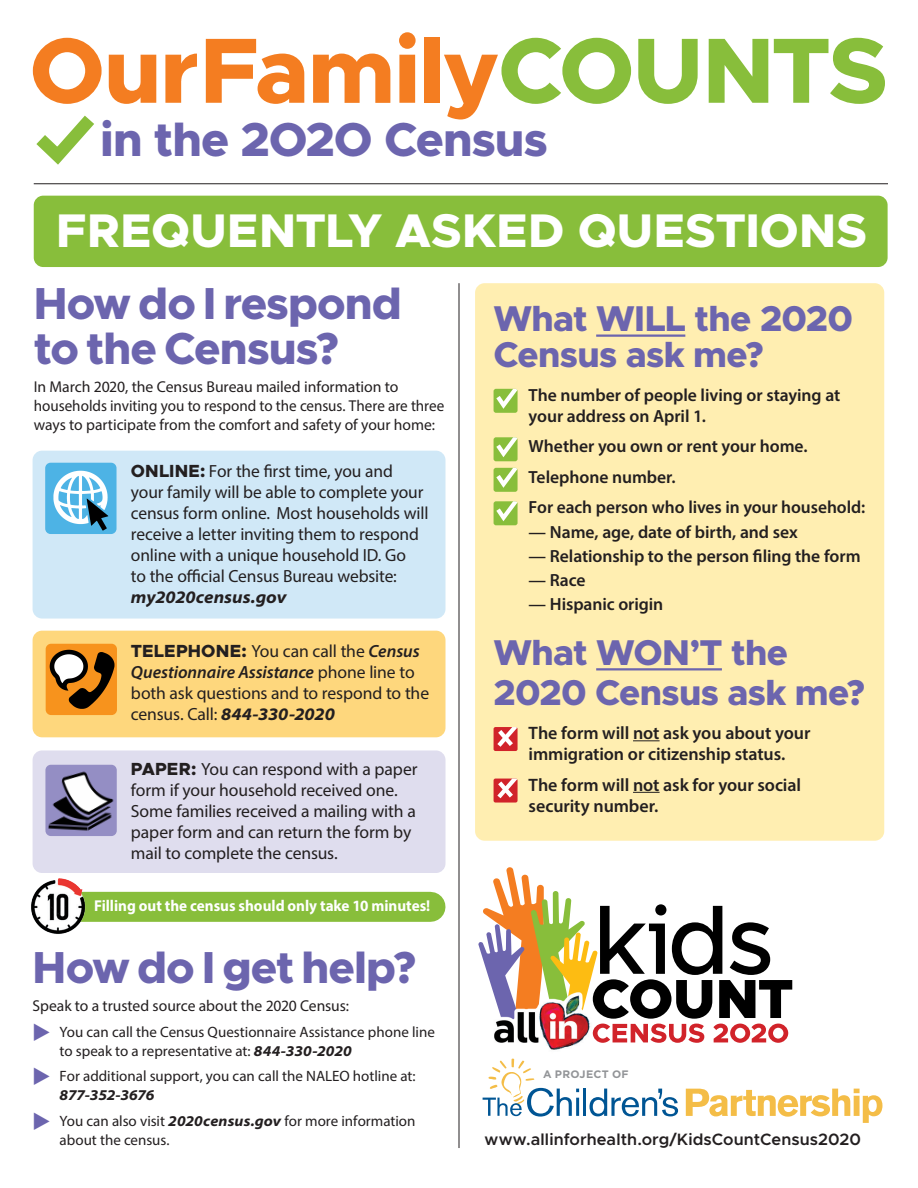
<style>
.page{position:relative;width:918px;height:1188px;background:#fff}
.page>*{position:absolute;margin:0;border:0;box-sizing:border-box;transform-origin:0 0}
.t1{font:800 93px "Metropolis";letter-spacing:-.015em;color:#f47d21}
.t2{font:800 47.7px "Metropolis";letter-spacing:-.02em;color:#6c65ae}
.t3{font:800 47.4px "Metropolis";letter-spacing:.005em;color:#fff}
.t4{font:800 45px/45px "Metropolis";letter-spacing:-.02em;color:#6c65ae}
.t5{font:800 36px/36px "Metropolis";letter-spacing:-.02em;color:#6c65ae}
.t6{font:600 18px/21px "Myriad Pro";letter-spacing:-.005em;color:#231f20}
.t7{font:17.7px/21px "Myriad Pro";letter-spacing:-.01em;color:#231f20}
.t8{font:600 17.7px/21px "Myriad Pro";letter-spacing:-.005em;color:#231f20}
.t9{font:600 16.5px "Metropolis";letter-spacing:.005em;color:#231f20}
.t10{font:15.75px/19.2px "Myriad Pro";letter-spacing:-.005em;color:#231f20}
.t11{font:700 15.75px "Myriad Pro";color:#fff;scale:.96 1}
.t12{font:15px/19px "Myriad Pro";color:#231f20}
.t13{font:700 10.8px "Gotham";letter-spacing:.025em;color:#939598}
.s1{color:#88be3b}
.s2{font-family:"Metropolis";font-weight:800}
.s3{font-weight:700;font-style:italic;font-stretch:semi-expanded}
.s4{font-weight:600;font-style:italic}
.s5{font-family:"European Pi Three";font-size:22.5px;color:#6c65ae}
</style>
<div class="page">
<div style="left:33px;top:451px;width:413px;height:168px;background:#d0e8f7;border-radius:10px"></div>
<div style="left:48px;top:892px;width:382px;height:30px;background:#88be3b"></div>
<div style="left:33px;top:631px;width:413px;height:106px;background:#fed77d;border-radius:10px"></div>
<div style="left:33px;top:750px;width:413px;height:123px;background:#dfddee;border-radius:10px"></div>
<div style="left:34px;top:196px;width:854px;height:71px;background:#88be3b;border-radius:10px"></div>
<div style="left:475px;top:283px;width:409px;height:558px;background:#ffeeb1;border-radius:10px"></div>
<hr style="left:596px;top:335px;width:89px;height:2px;background:#6c65ae">
<hr style="left:596px;top:668px;width:126px;height:2px;background:#6c65ae">
<svg style="left:633px;top:740px;width:27px;height:1px"></svg>
<svg style="left:633px;top:792px;width:27px;height:1px"></svg>
<div style="left:494px;top:389px;width:24px;height:24px;background:#88be3b;border-radius:2px"></div>
<svg style="left:496px;top:389px;width:21px;height:20px"></svg>
<div style="left:494px;top:437px;width:24px;height:24px;background:#88be3b;border-radius:2px"></div>
<svg style="left:496px;top:437px;width:21px;height:20px"></svg>
<div style="left:494px;top:468px;width:24px;height:24px;background:#88be3b;border-radius:2px"></div>
<svg style="left:496px;top:468px;width:21px;height:20px"></svg>
<div style="left:494px;top:501px;width:24px;height:24px;background:#88be3b;border-radius:2px"></div>
<svg style="left:496px;top:501px;width:21px;height:20px"></svg>
<div style="left:494px;top:727px;width:24px;height:24px;background:#d1232a;border-radius:2px"></div>
<svg style="left:497px;top:727px;width:20px;height:20px"></svg>
<div style="left:494px;top:779px;width:24px;height:24px;background:#d1232a;border-radius:2px"></div>
<svg style="left:497px;top:779px;width:20px;height:19px"></svg>
<div style="left:45px;top:765px;width:72px;height:71px;background:#948ec4;border-radius:5px"></div>
<img style="left:48px;top:771px;width:68px;height:64px">
<div style="left:46px;top:644px;width:71px;height:71px;background:#f7931d;border-radius:5px"></div>
<img style="left:49px;top:649px;width:65px;height:60px">
<div style="left:45px;top:463px;width:72px;height:71px;background:#4db3e5;border-radius:5px"></div>
<img style="left:53px;top:470px;width:56px;height:60px">
<svg style="left:36px;top:115px;width:58px;height:50px"></svg>
<hr style="left:459px;top:283px;width:1px;height:865px;background:#231f20">
<hr style="left:34px;top:184px;width:854px;height:1px;background:#231f20">
<img style="left:547px;top:1043px;width:31px;height:7px">
<svg style="left:478px;top:867px;width:314px;height:176px"></svg>
<svg style="left:483px;top:1058px;width:96px;height:59px"></svg>
<hr style="left:583px;top:1089px;width:3px;height:27px;background:#005594">
<svg style="left:590px;top:1089px;width:88px;height:27px"></svg>
<svg style="left:686px;top:1089px;width:196px;height:34px"></svg>
<img style="left:31px;top:872px;width:60px;height:62px">
<p class="t1" style="left:29px;top:11px;width:860px">OurFamily<span class="s1">COUNTS</span></p>
<p class="t2" style="left:100px;top:109px;width:449px">in the 2O2O Census</p>
<p class="t3" style="left:56px;top:200px;width:812px">FREQUENTLY ASKED QUESTIONS</p>
<p class="t4" style="left:34px;top:281px;width:370px">How do I respond to the Census?</p>
<p class="t10" style="left:34px;top:377px;width:412px">In March 2020, the Census Bureau mailed information to households inviting you to respond to the census. There are three ways to participate from the comfort and safety of your home:</p>
<p class="t7" style="left:131px;top:460px;width:299px"><span class="s2">ONLINE:</span> For the first time, you and your family will be able to complete your census form online. Most households will receive a letter inviting them to respond online with a unique household ID. Go<br>to the official Census Bureau website: <span class="s3">my2020census.gov</span></p>
<p class="t7" style="left:131px;top:641px;width:300px"><span class="s2">TELEPHONE:</span> You can call the <span class="s4">Census Questionnaire Assistance</span> phone line to both ask questions and to respond to the census. Call: <span class="s3">844-330-2020</span></p>
<p class="t7" style="left:131px;top:758px;width:288px"><span class="s2">PAPER:</span> You can respond with a paper form if your household received one.<br>Some families received a mailing with a paper form and can return the form by mail to complete the census.</p>
<p class="t11" style="left:94px;top:896px;width:352px">Filling out the census should only take 10 minutes!</p>
<p class="t4" style="left:33px;top:945px;width:385px">How do I get help?</p>
<p class="t10" style="left:33px;top:996px;width:318px">Speak to a trusted source about the 2020 Census:</p>
<p class="t12" style="left:60px;top:1022px;width:377px;text-indent:-27px"><span class="s5">E</span> You can call the Census Questionnaire Assistance phone line to speak to a representative at: <span class="s3">844-330-2020</span></p>
<p class="t12" style="left:60px;top:1067px;width:358px;text-indent:-27px"><span class="s5">E</span> For additional support, you can call the NALEO hotline at:<br><span class="s3">877-352-3676</span></p>
<p class="t12" style="left:60px;top:1111px;width:357px;text-indent:-27px"><span class="s5">E</span> You can also visit <span class="s3">2020census.gov</span> for more information about the census.</p>
<p class="t5" style="left:494px;top:300px;width:361px">What WILL the 2020<br>Census ask me?</p>
<p class="t8" style="left:529px;top:384px;width:313px">The number of people living or staying at your address on April 1.</p>
<p class="t8" style="left:529px;top:435px;width:281px">Whether you own or rent your home.</p>
<p class="t8" style="left:529px;top:466px;width:149px">Telephone number.</p>
<p class="t8" style="left:529px;top:496px;width:338px">For each person who lives in your household:</p>
<p class="t8" style="left:529px;top:521px;width:271px">— Name, age, date of birth, and sex</p>
<p class="t8" style="left:529px;top:545px;width:333px">— Relationship to the person filing the form</p>
<p class="t8" style="left:529px;top:569px;width:58px">— Race</p>
<p class="t8" style="left:529px;top:593px;width:136px">— Hispanic origin</p>
<p class="t5" style="left:494px;top:632px;width:373px;line-height:40.5px">What WON’T the<br>2020 Census ask me?</p>
<p class="t6" style="left:529px;top:722px;width:283px">The form will not ask you about your immigration or citizenship status.</p>
<p class="t6" style="left:529px;top:774px;width:274px">The form will not ask for your social security number.</p>
<p class="t13" style="left:543px;top:1068px;width:87px">A PROJECT OF</p>
<p class="t9" style="left:485px;top:1129px;width:378px">www.allinforhealth.org/KidsCountCensus2020</p>
</div>
